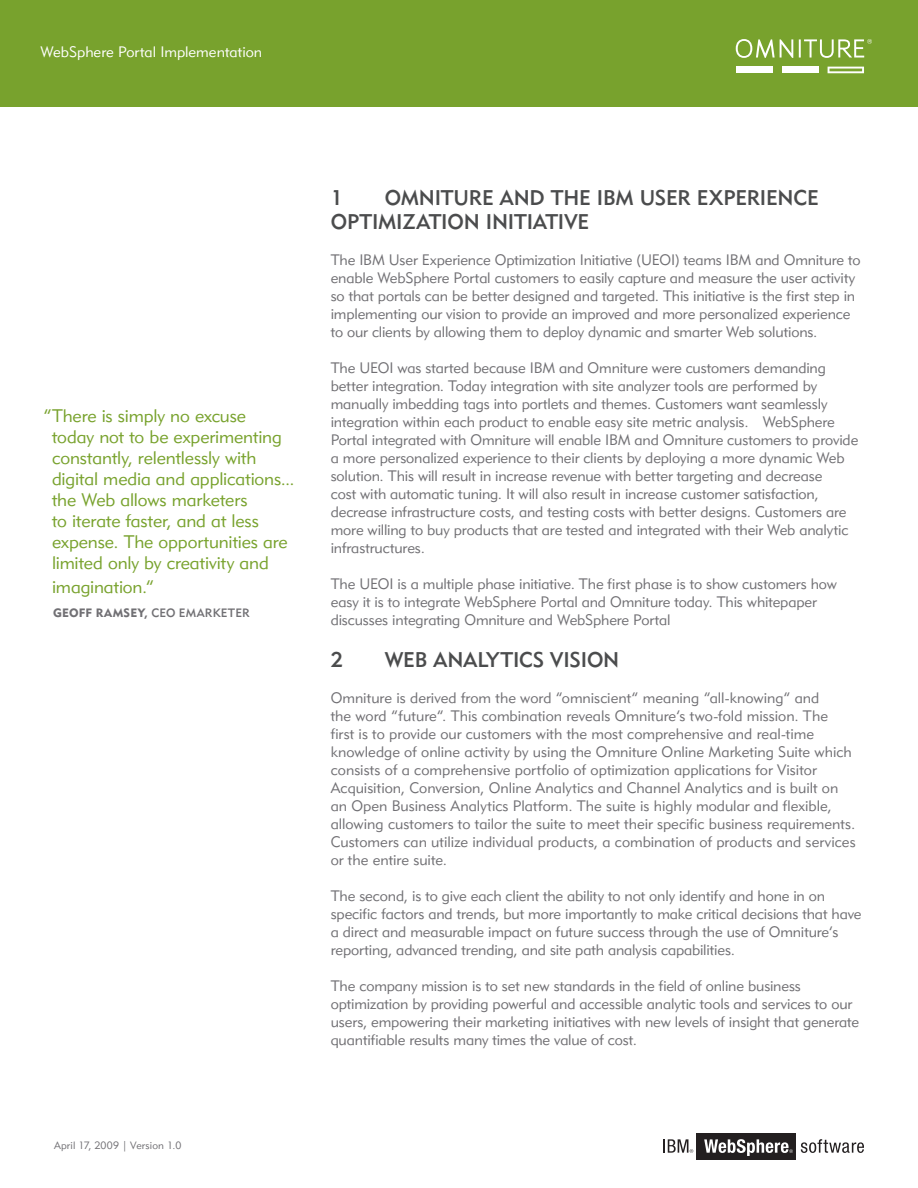
<style>
.page{position:relative;width:918px;height:1188px;background:#fff}
.page>*{position:absolute;margin:0;border:0;box-sizing:border-box;transform-origin:0 0}
.t1{font:21px/24px "Geometric 415 BT Medium A";letter-spacing:-.01em;color:#4b4c4d}
.t2{font:18px/21px "Geometric 415 BT Lite A";letter-spacing:-.005em;color:#78a22d}
.t3{font:15px/18px "Geometric 415 BT Lite A";letter-spacing:-.005em;color:#717074}
.t4{font:15px "Geometric 415 BT Lite A";letter-spacing:.005em;color:#fff}
.t5{font:12px "Geometric 415 BT Black A";letter-spacing:.015em;color:#717074}
.t6{font:10.5px "Geometric 415 BT Lite A";letter-spacing:.015em;color:#717074}
.s1{font-family:"Geometric 415 BT Medium A"}
</style>
<div class="page">
<div style="left:0;top:0;width:918px;height:107px;background:#78a22d"></div>
<div style="left:736px;top:67px;width:37px;height:6px;background:#fff"></div>
<div style="left:782px;top:67px;width:36px;height:6px;background:#fff"></div>
<svg style="left:828px;top:67px;width:36px;height:6px"></svg>
<svg style="left:736px;top:39px;width:57px;height:19px"></svg>
<svg style="left:799px;top:39px;width:73px;height:19px"></svg>
<div style="left:697px;top:1133px;width:99px;height:27px;background:#231f20"></div>
<svg style="left:801px;top:1139px;width:63px;height:14px"></svg>
<svg style="left:704px;top:1139px;width:89px;height:17px"></svg>
<svg style="left:663px;top:1139px;width:30px;height:14px"></svg>
<p class="t4" style="left:40px;top:43px;width:223px">WebSphere Portal Implementation</p>
<p class="t2" style="left:52px;top:405px;width:244px;text-indent:-9px">“There is simply no excuse<br>today not to be experimenting constantly, relentlessly with digital media and applications... the Web allows marketers<br>to iterate faster, and at less expense. The opportunities are limited only by creativity and</p>
<p class="t2" style="left:52px;top:576px;width:104px">imagination.”</p>
<p class="t5" style="left:53px;top:605px;width:198px">GEOFF RAMSEY, <span class="s1">CEO EMARKETER</span></p>
<p class="t6" style="left:54px;top:1139px;width:129px">April 17, 2009 | Version 1.0</p>
<p class="t1" style="left:331px;top:185px;width:490px;text-indent:54px">OMNITURE AND THE IBM USER EXPERIENCE<br>OPTIMIZATION INITIATIVE</p>
<p class="t3" style="left:331px;top:251px;width:531px">The IBM User Experience Optimization Initiative (UEOI) teams IBM and Omniture to enable WebSphere Portal customers to easily capture and measure the user activity so that portals can be better designed and targeted. This initiative is the first step in implementing our vision to provide an improved and more personalized experience to our clients by allowing them to deploy dynamic and smarter Web solutions.</p>
<p class="t3" style="left:331px;top:359px;width:529px">The UEOI was started because IBM and Omniture were customers demanding better integration. Today integration with site analyzer tools are performed by manually imbedding tags into portlets and themes. Customers want seamlessly integration within each product to enable easy site metric analysis. WebSphere Portal integrated with Omniture will enable IBM and Omniture customers to provide a more personalized experience to their clients by deploying a more dynamic Web solution. This will result in increase revenue with better targeting and decrease<br>cost with automatic tuning. It will also result in increase customer satisfaction, decrease infrastructure costs, and testing costs with better designs. Customers are more willing to buy products that are tested and integrated with their Web analytic infrastructures.</p>
<p class="t3" style="left:331px;top:575px;width:508px">The UEOI is a multiple phase initiative. The first phase is to show customers how easy it is to integrate WebSphere Portal and Omniture today. This whitepaper discusses integrating Omniture and WebSphere Portal</p>
<p class="t1" style="left:331px;top:647px;width:14px">2</p>
<p class="t1" style="left:385px;top:647px;width:236px">WEB ANALYTICS VISION</p>
<p class="t3" style="left:331px;top:689px;width:526px">Omniture is derived from the word “omniscient” meaning “all-knowing” and<br>the word “future”. This combination reveals Omniture’s two-fold mission. The<br>first is to provide our customers with the most comprehensive and real-time knowledge of online activity by using the Omniture Online Marketing Suite which consists of a comprehensive portfolio of optimization applications for Visitor Acquisition, Conversion, Online Analytics and Channel Analytics and is built on an Open Business Analytics Platform. The suite is highly modular and flexible, allowing customers to tailor the suite to meet their specific business requirements.<br>Customers can utilize individual products, a combination of products and services or the entire suite.</p>
<p class="t3" style="left:331px;top:887px;width:532px">The second, is to give each client the ability to not only identify and hone in on specific factors and trends, but more importantly to make critical decisions that have a direct and measurable impact on future success through the use of Omniture’s reporting, advanced trending, and site path analysis capabilities.</p>
<p class="t3" style="left:331px;top:977px;width:530px">The company mission is to set new standards in the field of online business optimization by providing powerful and accessible analytic tools and services to our users, empowering their marketing initiatives with new levels of insight that generate quantifiable results many times the value of cost.</p>
<p class="t1" style="left:331px;top:185px;width:14px">1</p>
</div>
